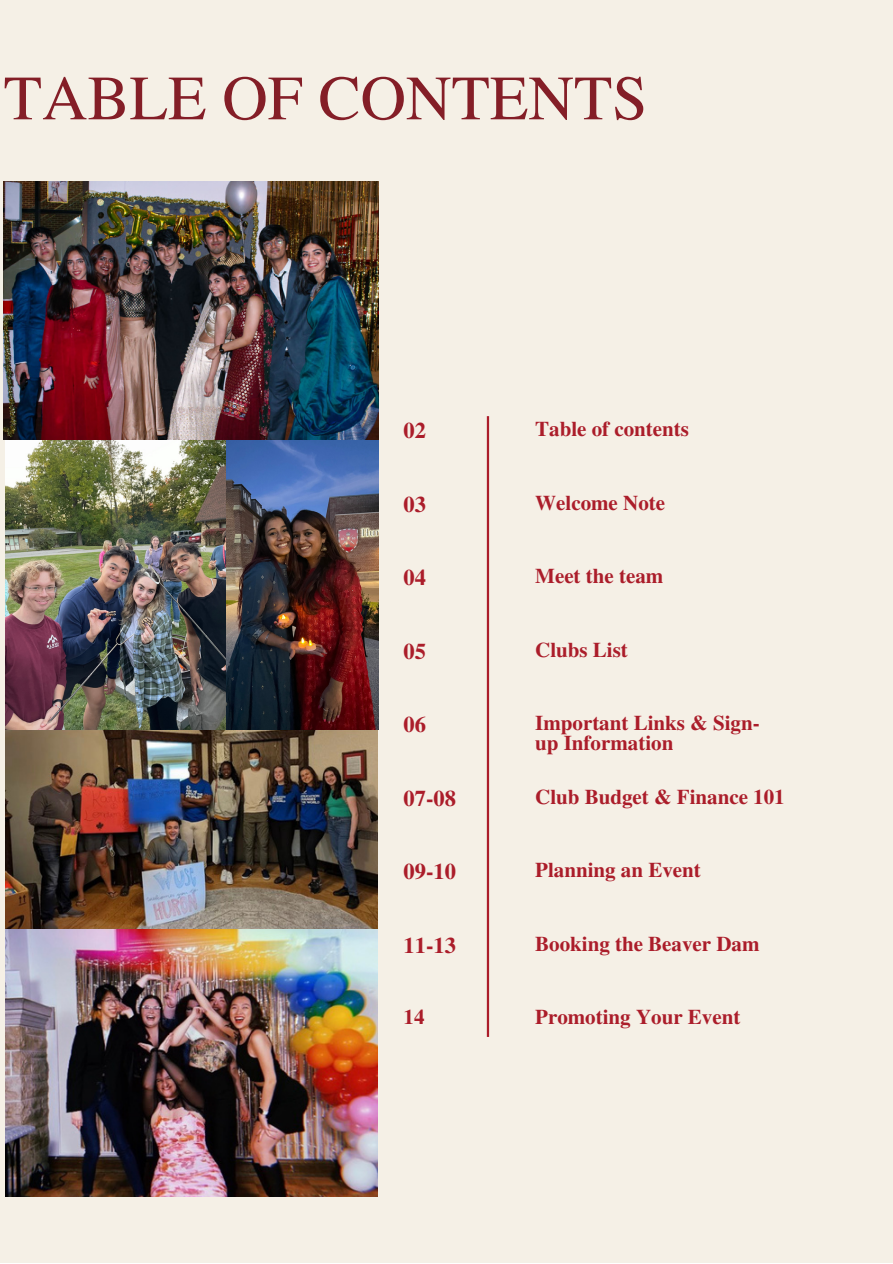
<style>
.page{position:relative;width:893px;height:1264px;background:#fff}
.page>*{position:absolute;margin:0;border:0;box-sizing:border-box;transform-origin:0 0}
.t1{font:63px "Te X Gyre Termes";color:#841e27}
.t2{font:700 22.5px "Te X Gyre Termes";color:#ab1d2a}
.t3{font:700 21px/20.2px "Te X Gyre Termes";color:#ab1d2a}
</style>
<div class="page">
<div style="left:0;top:0;width:892px;height:1262px;background:#f5f0e6"></div>
<hr style="left:487px;top:416px;width:2px;height:620px;background:#ab1d2a">
<img style="left:4px;top:181px;width:374px;height:1015px">
<p class="t1" style="left:4px;top:53px;width:645px">TABLE OF CONTENTS</p>
<p class="t2" style="left:403px;top:413px;width:24px">02</p>
<p class="t3" style="left:535px;top:418px;width:155px">Table of contents</p>
<p class="t2" style="left:403px;top:487px;width:24px">03</p>
<p class="t3" style="left:535px;top:491px;width:131px">Welcome Note</p>
<p class="t2" style="left:403px;top:560px;width:24px">04</p>
<p class="t3" style="left:535px;top:564px;width:130px">Meet the team</p>
<p class="t2" style="left:403px;top:633px;width:24px">05</p>
<p class="t3" style="left:535px;top:638px;width:94px">Clubs List</p>
<p class="t2" style="left:403px;top:707px;width:24px">06</p>
<p class="t3" style="left:535px;top:711px;width:226px">Important Links &amp; Sign&shy;up Information</p>
<p class="t2" style="left:403px;top:780px;width:54px">07-08</p>
<p class="t3" style="left:535px;top:785px;width:251px">Club Budget &amp; Finance 101</p>
<p class="t2" style="left:403px;top:854px;width:54px">09-10</p>
<p class="t3" style="left:535px;top:858px;width:167px">Planning an Event</p>
<p class="t2" style="left:403px;top:927px;width:54px">11-13</p>
<p class="t3" style="left:535px;top:932px;width:226px">Booking the Beaver Dam</p>
<p class="t3" style="left:403px;top:1005px;width:22px">14</p>
<p class="t3" style="left:535px;top:1005px;width:207px">Promoting Your Event</p>
</div>
